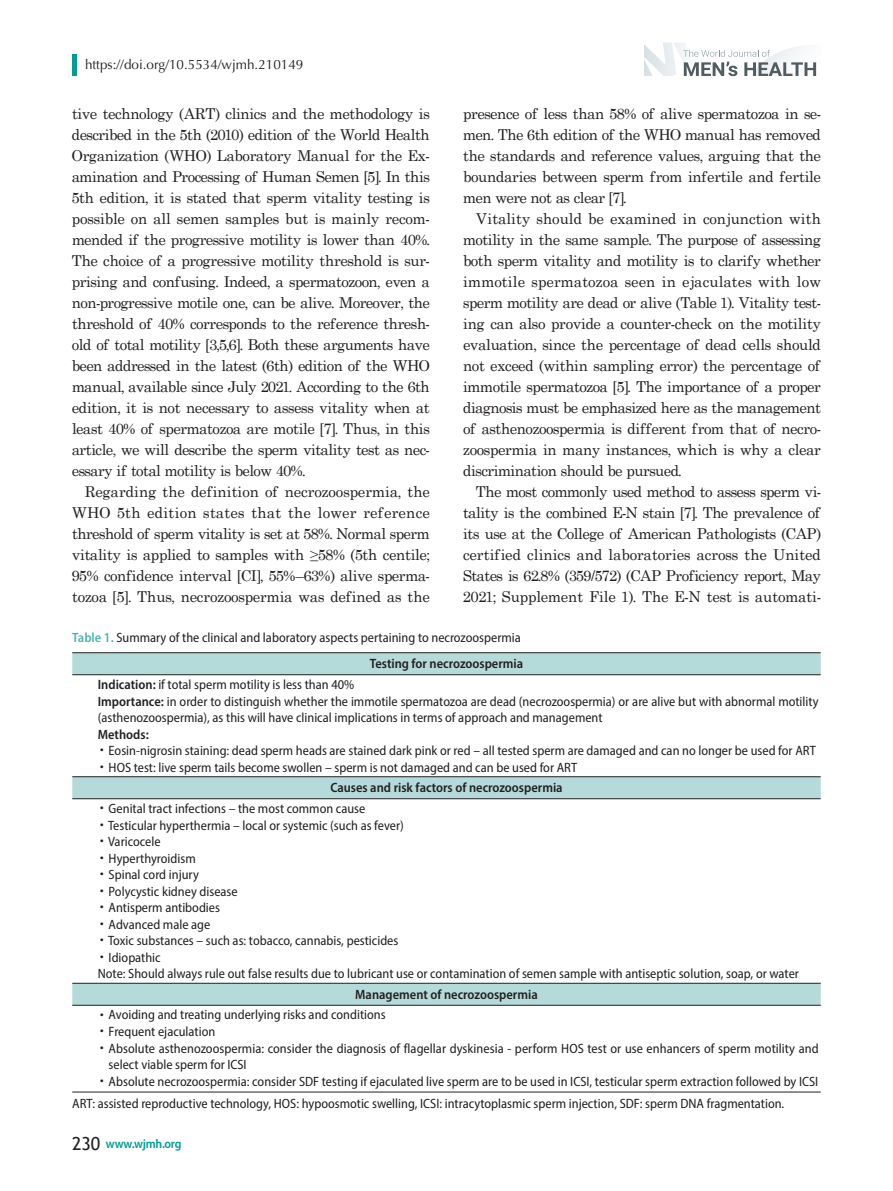
<style>
.page{position:relative;width:893px;height:1191px;background:#fff}
.page>*{position:absolute;margin:0;border:0;box-sizing:border-box;transform-origin:0 0}
.t1{font:15px/21px "Century Schoolbook";letter-spacing:-.03em;color:#231f20;text-align:justify}
.t2{font:semi-condensed 13.5px/16.5px "Myriad Pro";color:#231f20}
.t3{font:13.5px "Optima LT Std";color:#231f20}
.t4{font:600 semi-condensed 13.5px "Myriad Pro";color:#231f20}
.t5{font:600 semi-condensed 12.75px "Myriad Pro";letter-spacing:-.025em;color:#009c97}
.s1{font-weight:600;color:#51b3b1}
.s2{font-weight:600}
.s3{font-family:"Century Schoolbook";font-stretch:normal}
.s4{font-family:"Trebuchet MS";font-weight:400;font-stretch:normal;font-size:18px;color:#231f20}
</style>
<div class="page">
<div style="left:72px;top:54px;width:5px;height:21px;background:#009c97"></div>
<svg style="left:644px;top:43px;width:173px;height:33px"></svg>
<svg style="left:72px;top:653px;width:749px;height:352px"></svg>
<hr style="left:72px;top:1091px;width:749px;height:1px;background:#231f20">
<hr style="left:72px;top:652px;width:749px;height:1px;background:#231f20">
<hr style="left:72px;top:674px;width:749px;height:1px;background:#231f20">
<hr style="left:72px;top:776px;width:749px;height:1px;background:#231f20">
<hr style="left:72px;top:798px;width:749px;height:1px;background:#231f20">
<hr style="left:72px;top:983px;width:749px;height:1px;background:#231f20">
<hr style="left:72px;top:1005px;width:749px;height:1px;background:#231f20">
<p class="t3" style="left:85px;top:57px;width:220px">https://doi.org/10.5534/wjmh.210149</p>
<p class="t1" style="left:463px;top:102px;width:360px">presence of less than 58% of alive spermatozoa in se&shy;men. The 6th edition of the WHO manual has removed the standards and reference values, arguing that the boundaries between sperm from infertile and fertile men were not as clear [7].</p>
<p class="t1" style="left:463px;top:207px;width:360px;text-indent:13px">Vitality should be examined in conjunction with motility in the same sample. The purpose of assessing both sperm vitality and motility is to clarify whether immotile spermatozoa seen in ejaculates with low sperm motility are dead or alive (Table 1). Vitality test&shy;ing can also provide a counter-check on the motility evaluation, since the percentage of dead cells should not exceed (within sampling error) the percentage of immotile spermatozoa [5]. The importance of a proper diagnosis must be emphasized here as the management of asthenozoospermia is different from that of necro&shy;zoospermia in many instances, which is why a clear discrimination should be pursued.</p>
<p class="t1" style="left:463px;top:480px;width:360px;text-indent:13px">The most commonly used method to assess sperm vi&shy;tality is the combined E-N stain [7]. The prevalence of its use at the College of American Pathologists (CAP) certified clinics and laboratories across the United States is 62.8% (359/572) (CAP Proficiency report, May 2021; Supplement File 1). The E-N test is automati-</p>
<p class="t2" style="left:72px;top:623px;width:452px;line-height:26.7px;text-align:right"><span class="s1">Table 1.</span> Summary of the clinical and laboratory aspects pertaining to necrozoospermia<br><span class="s2">Testing for necrozoospermia</span></p>
<p class="t2" style="left:98px;top:676px;width:722px"><span class="s2">Indication:</span> if total sperm motility is less than 40%<br><span class="s2">Importance:</span> in order to distinguish whether the immotile spermatozoa are dead (necrozoospermia) or are alive but with abnormal motility (asthenozoospermia), as this will have clinical implications in terms of approach and management</p>
<p class="t4" style="left:98px;top:725px;width:52px">Methods:</p>
<p class="t2" style="left:98px;top:742px;width:719px"><span class="s3">•</span> Eosin-nigrosin staining: dead sperm heads are stained dark pink or red – all tested sperm are damaged and can no longer be used for ART</p>
<p class="t2" style="left:330px;top:756px;width:248px;line-height:20.7px;text-indent:-233px"><span class="s3">•</span> HOS test: live sperm tails become swollen – sperm is not damaged and can be used for ART<br><span class="s2">Causes and risk factors of necrozoospermia</span></p>
<p class="t2" style="left:98px;top:800px;width:269px"><span class="s3">•</span> Genital tract infections – the most common cause</p>
<p class="t2" style="left:98px;top:816px;width:308px"><span class="s3">•</span> Testicular hyperthermia – local or systemic (such as fever)</p>
<p class="t2" style="left:98px;top:833px;width:64px"><span class="s3">•</span> Varicocele</p>
<p class="t2" style="left:98px;top:849px;width:99px"><span class="s3">•</span> Hyperthyroidism</p>
<p class="t2" style="left:98px;top:866px;width:103px"><span class="s3">•</span> Spinal cord injury</p>
<p class="t2" style="left:98px;top:882px;width:141px"><span class="s3">•</span> Polycystic kidney disease</p>
<p class="t2" style="left:98px;top:899px;width:124px"><span class="s3">•</span> Antisperm antibodies</p>
<p class="t2" style="left:98px;top:915px;width:114px"><span class="s3">•</span> Advanced male age</p>
<p class="t2" style="left:98px;top:932px;width:302px"><span class="s3">•</span> Toxic substances – such as: tobacco, cannabis, pesticides</p>
<p class="t2" style="left:98px;top:948px;width:703px"><span class="s3">•</span> Idiopathic<br>Note: Should always rule out false results due to lubricant use or contamination of semen sample with antiseptic solution, soap, or water</p>
<p class="t4" style="left:355px;top:985px;width:184px">Management of necrozoospermia</p>
<p class="t2" style="left:98px;top:1006px;width:289px"><span class="s3">•</span> Avoiding and treating underlying risks and conditions</p>
<p class="t2" style="left:98px;top:1023px;width:119px"><span class="s3">•</span> Frequent ejaculation</p>
<p class="t2" style="left:109px;top:1039px;width:711px;text-indent:-11px"><span class="s3">•</span> Absolute asthenozoospermia: consider the diagnosis of flagellar dyskinesia - perform HOS test or use enhancers of sperm motility and select viable sperm for ICSI</p>
<p class="t2" style="left:72px;top:1069px;width:747px;line-height:22.4px;text-indent:26px"><span class="s3">•</span> Absolute necrozoospermia: consider SDF testing if ejaculated live sperm are to be used in ICSI, testicular sperm extraction followed by ICSI<br>ART: assisted reproductive technology, HOS: hypoosmotic swelling, ICSI: intracytoplasmic sperm injection, SDF: sperm DNA fragmentation.</p>
<p class="t1" style="left:71px;top:102px;width:360px">tive technology (ART) clinics and the methodology is described in the 5th (2010) edition of the World Health Organization (WHO) Laboratory Manual for the Ex&shy;amination and Processing of Human Semen [5]. In this 5th edition, it is stated that sperm vitality testing is possible on all semen samples but is mainly recom&shy;mended if the progressive motility is lower than 40%.<br>The choice of a progressive motility threshold is sur&shy;prising and confusing. Indeed, a spermatozoon, even a non-progressive motile one, can be alive. Moreover, the threshold of 40% corresponds to the reference thresh&shy;old of total motility [3,5,6]. Both these arguments have been addressed in the latest (6th) edition of the WHO manual, available since July 2021. According to the 6th edition, it is not necessary to assess vitality when at least 40% of spermatozoa are motile [7]. Thus, in this article, we will describe the sperm vitality test as nec&shy;essary if total motility is below 40%.</p>
<p class="t1" style="left:72px;top:480px;width:360px;text-indent:13px">Regarding the definition of necrozoospermia, the WHO 5th edition states that the lower reference threshold of sperm vitality is set at 58%. Normal sperm vitality is applied to samples with ≥58% (5th centile; 95% confidence interval [CI], 55%–63%) alive sperma&shy;tozoa [5]. Thus, necrozoospermia was defined as the</p>
<p class="t5" style="left:72px;top:1135px;width:111px"><span class="s4">230</span> www.wjmh.org</p>
</div>
